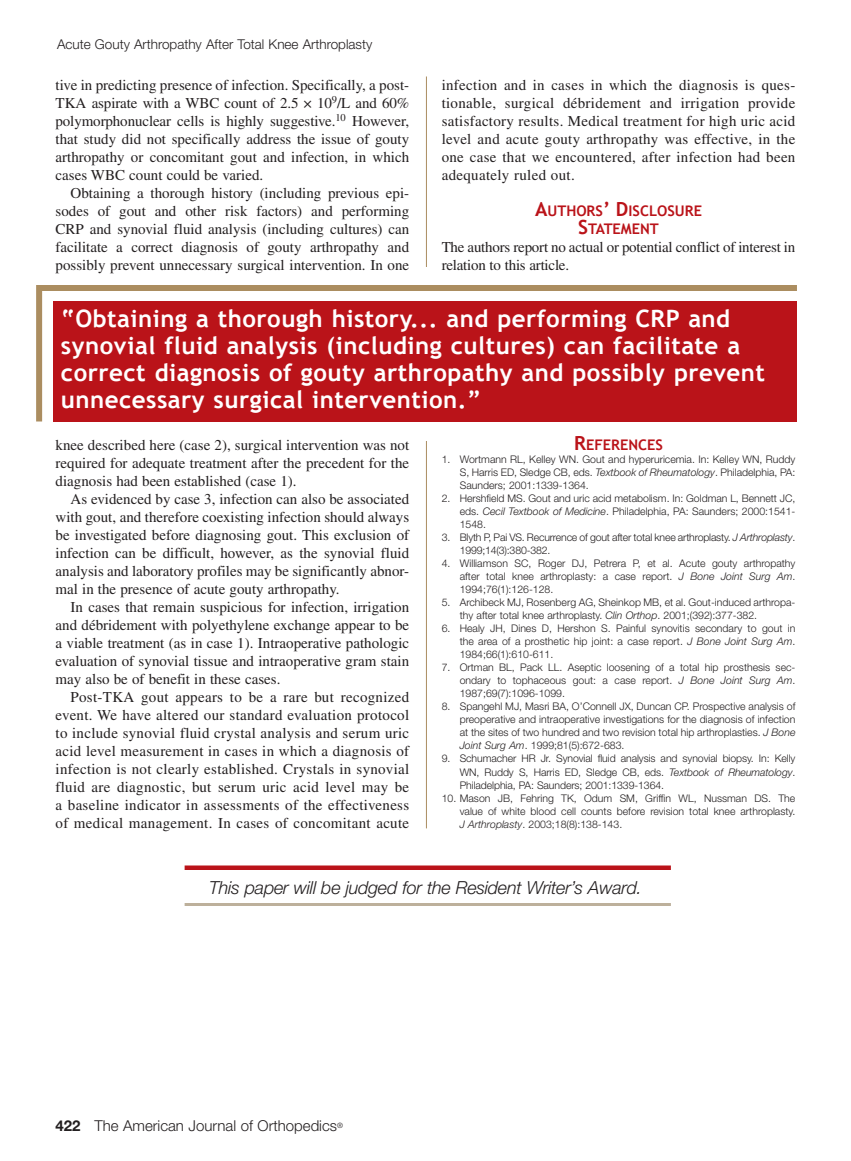
<style>
.page{position:relative;width:851px;height:1161px;background:#fff}
.page>*{position:absolute;margin:0;border:0;box-sizing:border-box;transform-origin:0 0}
.t1{font:700 24px/27px "Trebuchet MS";letter-spacing:.02em;color:#fff}
.t2{font:italic 300 18px "Helvetica Neue";letter-spacing:-.015em;color:#231f20}
.t3{font:15px/18px "Times";color:#231f20;text-align:justify}
.t4{font:300 15px "Helvetica Neue";color:#231f20}
.t5{font:700 14.7px/18px "Trebuchet MS";color:#ba1319;text-align:center}
.t6{font:300 13.5px "Helvetica Neue";color:#231f20}
.t7{font:300 10.5px/13px "Helvetica Neue";color:#231f20;text-align:justify}
.s1{font-size:19.5px}
.s2{font-style:italic}
.s3{font-weight:700}
</style>
<div class="page">
<hr style="left:426px;top:76px;width:1px;height:191px;background:#ab8d60">
<div style="left:53px;top:301px;width:743px;height:121px;background:#ba1319"></div>
<div style="left:39px;top:285px;width:757px;height:6px;background:#ab8d60"></div>
<div style="left:36px;top:285px;width:6px;height:137px;background:#ab8d60"></div>
<hr style="left:426px;top:441px;width:1px;height:387px;background:#ab8d60">
<hr style="left:185px;top:866px;width:485px;height:4px;background:#ba1319">
<hr style="left:185px;top:903px;width:486px;height:3px;background:#bdb09b">
<p class="t6" style="left:57px;top:36px;width:317px">Acute Gouty Arthropathy After Total Knee Arthroplasty</p>
<p class="t3" style="left:56px;top:76px;width:355px">tive in predicting presence of infection. Specifically, a post-TKA aspirate with a WBC count of 2.5 × 10<sup>9</sup>/L and 60% polymorphonuclear cells is highly suggestive.<sup>10</sup> However, that study did not specifically address the issue of gouty arthropathy or concomitant gout and infection, in which cases WBC count could be varied.</p>
<p class="t3" style="left:56px;top:184px;width:355px;text-indent:15px">Obtaining a thorough history (including previous epi&shy;sodes of gout and other risk factors) and performing CRP and synovial fluid analysis (including cultures) can facilitate a correct diagnosis of gouty arthropathy and possibly prevent unnecessary surgical intervention. In one</p>
<p class="t3" style="left:441px;top:76px;width:355px">infection and in cases in which the diagnosis is ques&shy;tionable, surgical débridement and irrigation provide satisfactory results. Medical treatment for high uric acid level and acute gouty arthropathy was effective, in the one case that we encountered, after infection had been adequately ruled out.</p>
<p class="t5" style="left:535px;top:202px;width:168px"><span class="s1">A</span>uthors<span class="s1">’ D</span>isclosure<br><span class="s1">S</span>tatement</p>
<p class="t3" style="left:441px;top:238px;width:355px">The authors report no actual or potential conflict of interest in relation to this article.</p>
<h1 class="t1" style="left:61px;top:305px;width:705px">“Obtaining a thorough history... and performing CRP and synovial fluid analysis (including cultures) can facilitate a correct diagnosis of gouty arthropathy and possibly prevent unnecessary surgical intervention.”</h1>
<p class="t3" style="left:56px;top:436px;width:355px">knee described here (case 2), surgical intervention was not required for adequate treatment after the precedent for the diagnosis had been established (case 1).</p>
<p class="t3" style="left:56px;top:490px;width:355px;text-indent:15px">As evidenced by case 3, infection can also be associated with gout, and therefore coexisting infection should always be investigated before diagnosing gout. This exclusion of infection can be difficult, however, as the synovial fluid analysis and laboratory profiles may be significantly abnor&shy;mal in the presence of acute gouty arthropathy.</p>
<p class="t3" style="left:56px;top:598px;width:355px;text-indent:15px">In cases that remain suspicious for infection, irrigation and débridement with polyethylene exchange appear to be a viable treatment (as in case 1). Intraoperative pathologic evaluation of synovial tissue and intraoperative gram stain may also be of benefit in these cases.</p>
<p class="t3" style="left:56px;top:688px;width:355px;text-indent:15px">Post-TKA gout appears to be a rare but recognized event. We have altered our standard evaluation protocol to include synovial fluid crystal analysis and serum uric acid level measurement in cases in which a diagnosis of infection is not clearly established. Crystals in synovial fluid are diagnostic, but serum uric acid level may be a baseline indicator in assessments of the effectiveness of medical management. In cases of concomitant acute</p>
<p class="t5" style="left:574px;top:436px;width:90px"><span class="s1">R</span>eferences</p>
<p class="t7" style="left:459px;top:453px;width:337px;text-indent:-18px">1. Wortmann RL, Kelley WN. Gout and hyperuricemia. In: Kelley WN, Ruddy S, Harris ED, Sledge CB, eds. <span class="s2">Textbook of Rheumatology</span>. Philadelphia, PA:<br>Saunders; 2001:1339-1364.</p>
<p class="t7" style="left:459px;top:492px;width:337px;text-indent:-18px">2. Hershfield MS. Gout and uric acid metabolism. In: Goldman L, Bennett JC, eds. <span class="s2">Cecil Textbook of Medicine</span>. Philadelphia, PA: Saunders; 2000:1541- 1548.</p>
<p class="t7" style="left:459px;top:531px;width:337px;text-indent:-18px">3. Blyth P, Pai VS. Recurrence of gout after total knee arthroplasty. <span class="s2">J Arthroplasty</span>.<br>1999;14(3):380-382.</p>
<p class="t7" style="left:459px;top:557px;width:337px;text-indent:-18px">4. Williamson SC, Roger DJ, Petrera P, et al. Acute gouty arthropathy after total knee arthroplasty: a case report. <span class="s2">J Bone Joint Surg Am</span>.<br>1994;76(1):126-128.</p>
<p class="t7" style="left:459px;top:596px;width:337px;text-indent:-18px">5. Archibeck MJ, Rosenberg AG, Sheinkop MB, et al. Gout-induced arthropa&shy;thy after total knee arthroplasty. <span class="s2">Clin Orthop</span>. 2001;(392):377-382.</p>
<p class="t7" style="left:459px;top:622px;width:337px;text-indent:-18px">6. Healy JH, Dines D, Hershon S. Painful synovitis secondary to gout in the area of a prosthetic hip joint: a case report. <span class="s2">J Bone Joint Surg Am</span>.<br>1984;66(1):610-611.</p>
<p class="t7" style="left:459px;top:661px;width:337px;text-indent:-18px">7. Ortman BL, Pack LL. Aseptic loosening of a total hip prosthesis sec&shy;ondary to tophaceous gout: a case report. <span class="s2">J Bone Joint Surg Am</span>.<br>1987;69(7):1096-1099.</p>
<p class="t7" style="left:459px;top:700px;width:337px;text-indent:-18px">8. Spangehl MJ, Masri BA, O’Connell JX, Duncan CP. Prospective analysis of preoperative and intraoperative investigations for the diagnosis of infection at the sites of two hundred and two revision total hip arthroplasties. <span class="s2">J Bone Joint Surg Am</span>. 1999;81(5):672-683.</p>
<p class="t7" style="left:459px;top:752px;width:337px;text-indent:-18px">9. Schumacher HR Jr. Synovial fluid analysis and synovial biopsy. In: Kelly WN, Ruddy S, Harris ED, Sledge CB, eds. <span class="s2">Textbook of Rheumatology</span>.<br>Philadelphia, PA: Saunders; 2001:1339-1364.</p>
<p class="t7" style="left:459px;top:791px;width:337px;text-indent:-18px">10. Mason JB, Fehring TK, Odum SM, Griffin WL, Nussman DS. The value of white blood cell counts before revision total knee arthroplasty.<br><span class="s2">J Arthroplasty</span>. 2003;18(8):138-143.</p>
<p class="t2" style="left:209px;top:877px;width:434px">This paper will be judged for the Resident Writer’s Award.</p>
<p class="t4" style="left:56px;top:1117px;width:289px"><span class="s3">422</span> The American Journal of Orthopedics<sup>®</sup></p>
</div>
